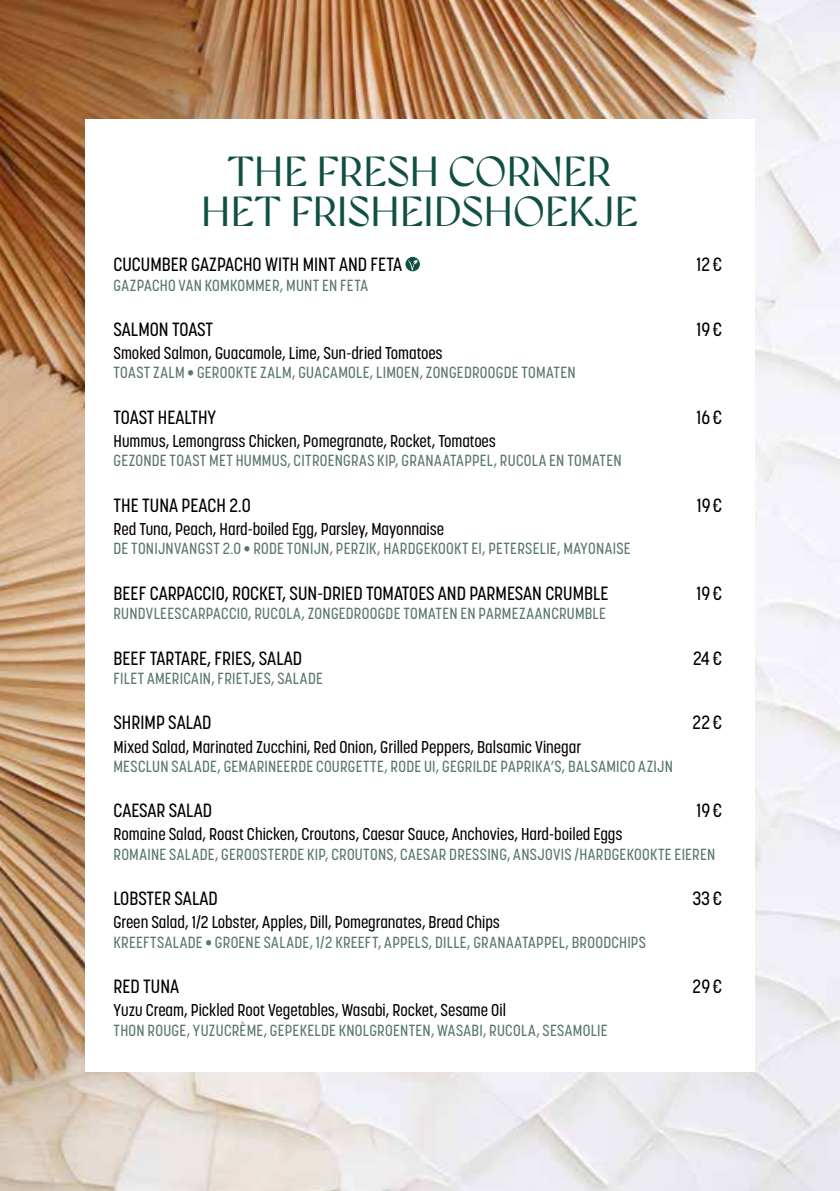
<style>
.page{position:relative;width:840px;height:1191px;background:#fff}
.page>*{position:absolute;margin:0;border:0;box-sizing:border-box;transform-origin:0 0}
.t1{font:300 42px/40px "Gyst Variable Roman";letter-spacing:.015em;color:#105044;text-align:center}
.t2{font:500 19px "Korolev Condensed";color:#000}
.t3{font:500 17px "Korolev Condensed";color:#000}
.t4{font:500 16px "Korolev Condensed";letter-spacing:.015em;color:#59776e}
</style>
<div class="page">
<img style="left:0;top:0;width:839px;height:1191px">
<div style="left:85px;top:119px;width:669px;height:952px;background:#fff"></div>
<svg style="left:405px;top:257px;width:14px;height:14px"></svg>
<svg style="left:407px;top:260px;width:10px;height:10px"></svg>
<h1 class="t1" style="left:201px;top:151px;width:438px">THE FRESH CORNER<br>HET FRISHEIDSHOEKJE</h1>
<p class="t2" style="left:113px;top:253px;width:290px">CUCUMBER GAZPACHO WITH MINT AND FETA</p>
<p class="t2" style="left:696px;top:253px;width:27px">12€</p>
<p class="t4" style="left:113px;top:275px;width:256px">GAZPACHO VAN KOMKOMMER, MUNT EN FETA</p>
<p class="t2" style="left:113px;top:318px;width:101px">SALMON TOAST</p>
<p class="t2" style="left:696px;top:318px;width:27px">19€</p>
<p class="t3" style="left:113px;top:343px;width:330px">Smoked Salmon, Guacamole, Lime, Sun-dried Tomatoes</p>
<p class="t4" style="left:113px;top:363px;width:463px">TOAST ZALM • GEROOKTE ZALM, GUACAMOLE, LIMOEN, ZONGEDROOGDE TOMATEN</p>
<p class="t2" style="left:113px;top:406px;width:104px">TOAST HEALTHY</p>
<p class="t2" style="left:696px;top:406px;width:27px">16€</p>
<p class="t3" style="left:113px;top:431px;width:384px">Hummus, Lemongrass Chicken, Pomegranate, Rocket, Tomatoes</p>
<p class="t4" style="left:113px;top:451px;width:509px">GEZONDE TOAST MET HUMMUS, CITROENGRAS KIP, GRANAATAPPEL, RUCOLA EN TOMATEN</p>
<p class="t2" style="left:113px;top:494px;width:139px">THE TUNA PEACH 2.0</p>
<p class="t2" style="left:696px;top:494px;width:27px">19€</p>
<p class="t3" style="left:113px;top:519px;width:332px">Red Tuna, Peach, Hard-boiled Egg, Parsley, Mayonnaise</p>
<p class="t4" style="left:113px;top:539px;width:518px">DE TONIJNVANGST 2.0 • RODE TONIJN, PERZIK, HARDGEKOOKT EI, PETERSELIE, MAYONAISE</p>
<p class="t2" style="left:113px;top:582px;width:496px">BEEF CARPACCIO, ROCKET, SUN-DRIED TOMATOES AND PARMESAN CRUMBLE</p>
<p class="t2" style="left:696px;top:582px;width:27px">19€</p>
<p class="t4" style="left:113px;top:604px;width:493px">RUNDVLEESCARPACCIO, RUCOLA, ZONGEDROOGDE TOMATEN EN PARMEZAANCRUMBLE</p>
<p class="t2" style="left:113px;top:646px;width:190px">BEEF TARTARE, FRIES, SALAD</p>
<p class="t2" style="left:693px;top:646px;width:30px">24€</p>
<p class="t4" style="left:113px;top:668px;width:211px">FILET AMERICAIN, FRIETJES, SALADE</p>
<p class="t2" style="left:113px;top:711px;width:99px">SHRIMP SALAD</p>
<p class="t2" style="left:692px;top:711px;width:31px">22€</p>
<p class="t3" style="left:113px;top:736px;width:469px">Mixed Salad, Marinated Zucchini, Red Onion, Grilled Peppers, Balsamic Vinegar</p>
<p class="t4" style="left:113px;top:756px;width:560px">MESCLUN SALADE, GEMARINEERDE COURGETTE, RODE UI, GEGRILDE PAPRIKA’S, BALSAMICO AZIJN</p>
<p class="t2" style="left:113px;top:799px;width:100px">CAESAR SALAD</p>
<p class="t2" style="left:696px;top:799px;width:27px">19€</p>
<p class="t3" style="left:113px;top:824px;width:510px">Romaine Salad, Roast Chicken, Croutons, Caesar Sauce, Anchovies, Hard-boiled Eggs</p>
<p class="t4" style="left:113px;top:844px;width:603px">ROMAINE SALADE, GEROOSTERDE KIP, CROUTONS, CAESAR DRESSING, ANSJOVIS /HARDGEKOOKTE EIEREN</p>
<p class="t2" style="left:113px;top:887px;width:106px">LOBSTER SALAD</p>
<p class="t2" style="left:692px;top:887px;width:31px">33€</p>
<p class="t3" style="left:113px;top:912px;width:388px">Green Salad, 1/2 Lobster, Apples, Dill, Pomegranates, Bread Chips</p>
<p class="t4" style="left:113px;top:932px;width:533px">KREEFTSALADE • GROENE SALADE, 1/2 KREEFT, APPELS, DILLE, GRANAATAPPEL, BROODCHIPS</p>
<p class="t2" style="left:113px;top:975px;width:67px">RED TUNA</p>
<p class="t2" style="left:692px;top:975px;width:31px">29€</p>
<p class="t3" style="left:113px;top:1000px;width:394px">Yuzu Cream, Pickled Root Vegetables, Wasabi, Rocket, Sesame Oil</p>
<p class="t4" style="left:113px;top:1020px;width:495px">THON ROUGE, YUZUCRÈME, GEPEKELDE KNOLGROENTEN, WASABI, RUCOLA, SESAMOLIE</p>
</div>
